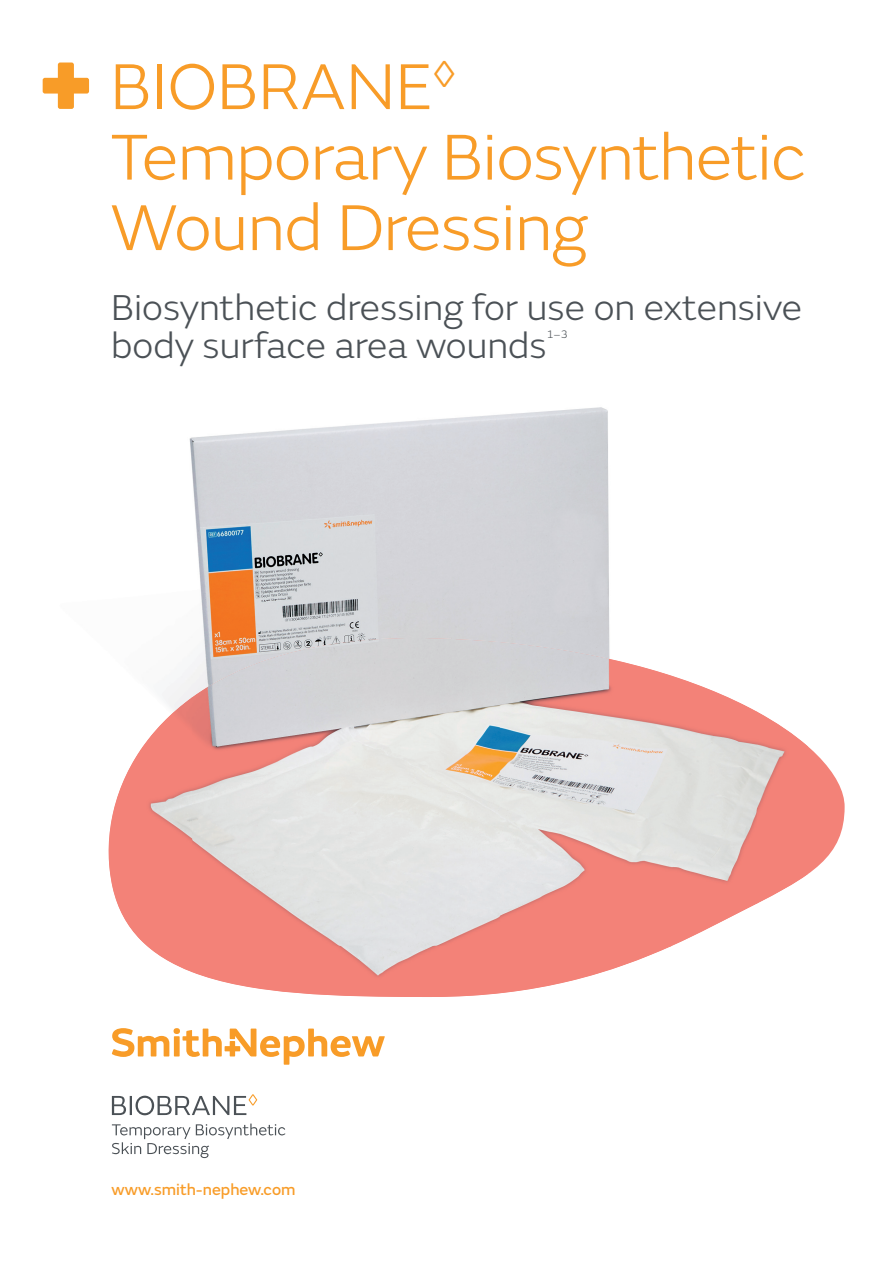
<style>
.page{position:relative;width:893px;height:1263px;background:#fff}
.page>*{position:absolute;margin:0;border:0;box-sizing:border-box;transform-origin:0 0}
.t1{font:300 67.5px/70.5px "SN Emeric";letter-spacing:-.01em;color:#f89c28}
.t2{font:300 37.5px/37.5px "SN Emeric";color:#4b5156}
.t3{font:16.5px "SN Emeric Core";color:#f89c28}
.t4{font:300 11.4px "SN Emeric";color:#4b5156}
</style>
<div class="page">
<svg style="left:808px;top:746px;width:37px;height:128px;fill:#f38278"></svg>
<div style="left:43px;top:78px;width:46px;height:16px;background:#f89c28;border-radius:2px"></div>
<div style="left:58px;top:63px;width:16px;height:46px;background:#f89c28;border-radius:2px"></div>
<img style="left:171px;top:426px;width:174px;height:258px">
<img style="left:345px;top:407px;width:265px;height:235px">
<img style="left:191px;top:684px;width:1px;height:13px">
<img style="left:192px;top:638px;width:308px;height:308px">
<img style="left:500px;top:642px;width:257px;height:304px">
<img style="left:141px;top:697px;width:51px;height:275px">
<img style="left:757px;top:711px;width:51px;height:193px">
<img style="left:108px;top:749px;width:33px;height:191px">
<img style="left:192px;top:946px;width:480px;height:51px">
<svg style="left:112px;top:1094px;width:145px;height:21px"></svg>
<svg style="left:112px;top:1123px;width:173px;height:35px"></svg>
<svg style="left:112px;top:1028px;width:273px;height:37px"></svg>
<h1 class="t1" style="left:110px;top:51px;width:697px">BIOBRANE<sup>◊<br></sup>Temporary Biosynthetic<br>Wound Dressing</h1>
<p class="t2" style="left:111px;top:289px;width:692px">Biosynthetic dressing for use on extensive body surface area wounds</p>
<p class="t4" style="left:547px;top:327px;width:22px">1–3</p>
<p class="t3" style="left:112px;top:1179px;width:185px">www.smith-nephew.com</p>
</div>
